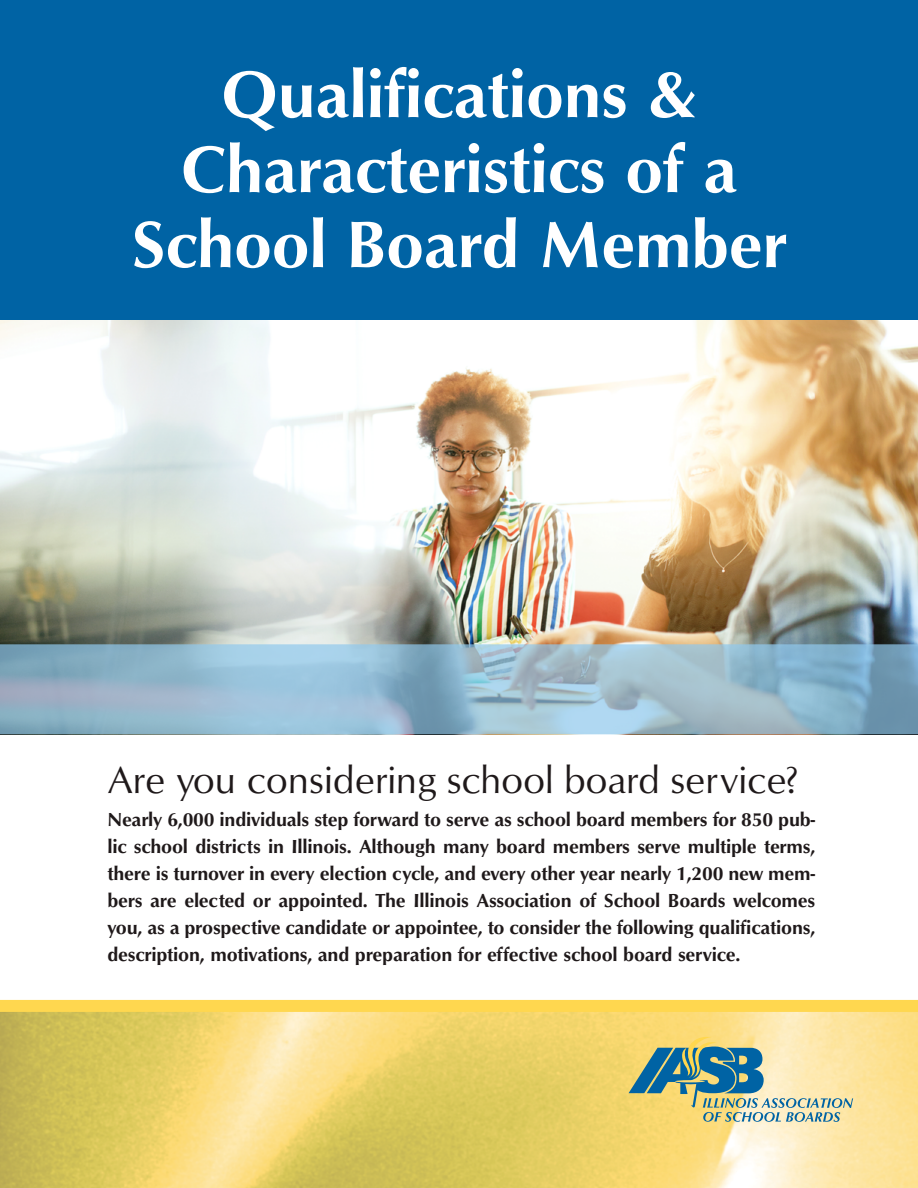
<style>
.page{position:relative;width:918px;height:1188px;background:#fff}
.page>*{position:absolute;margin:0;border:0;box-sizing:border-box;transform-origin:0 0}
.Header_2{font:67.5px/75px "Optimum Bold DTC";letter-spacing:-.01em;color:#fff;text-align:center}
.Header_2-2{font:39px "Optimum Roman DTC";letter-spacing:-.005em;color:#1f191a}
.Header_2-3{font:19.5px/27px "Optimum Bold DTC";letter-spacing:-.01em;color:#1f191a;text-align:justify}
</style>
<div class="page">
<img style="left:0;top:320px;width:918px;height:324px">
<img style="left:0;top:1012px;width:918px;height:176px">
<div style="left:0;top:0;width:918px;height:320px;background:#0063a4"></div>
<svg style="left:629px;top:1037px;width:224px;height:85px;background:#b7bf9b"></svg>
<div style="left:0;top:1000px;width:918px;height:12px;background:#ffd74f"></div>
<svg style="left:0;top:644px;width:918px;height:90px;background:#93b7cb"></svg>
<p class="Header_2" style="left:131px;top:56px;width:657px">Qualifications &amp;<br>Characteristics of a<br>School Board Member</p>
<p class="Header_2-2" style="left:107px;top:757px;width:693px">Are you considering school board service?</p>
<p class="Header_2-3" style="left:107px;top:806px;width:710px">Nearly 6,000 individuals step forward to serve as school board members for 850 pub&shy;lic school districts in Illinois. Although many board members serve multiple terms, there is turnover in every election cycle, and every other year nearly 1,200 new mem&shy;bers are elected or appointed. The Illinois Association of School Boards welcomes you, as a prospective candidate or appointee, to consider the following qualifications, description, motivations, and preparation for effective school board service.</p>
</div>
